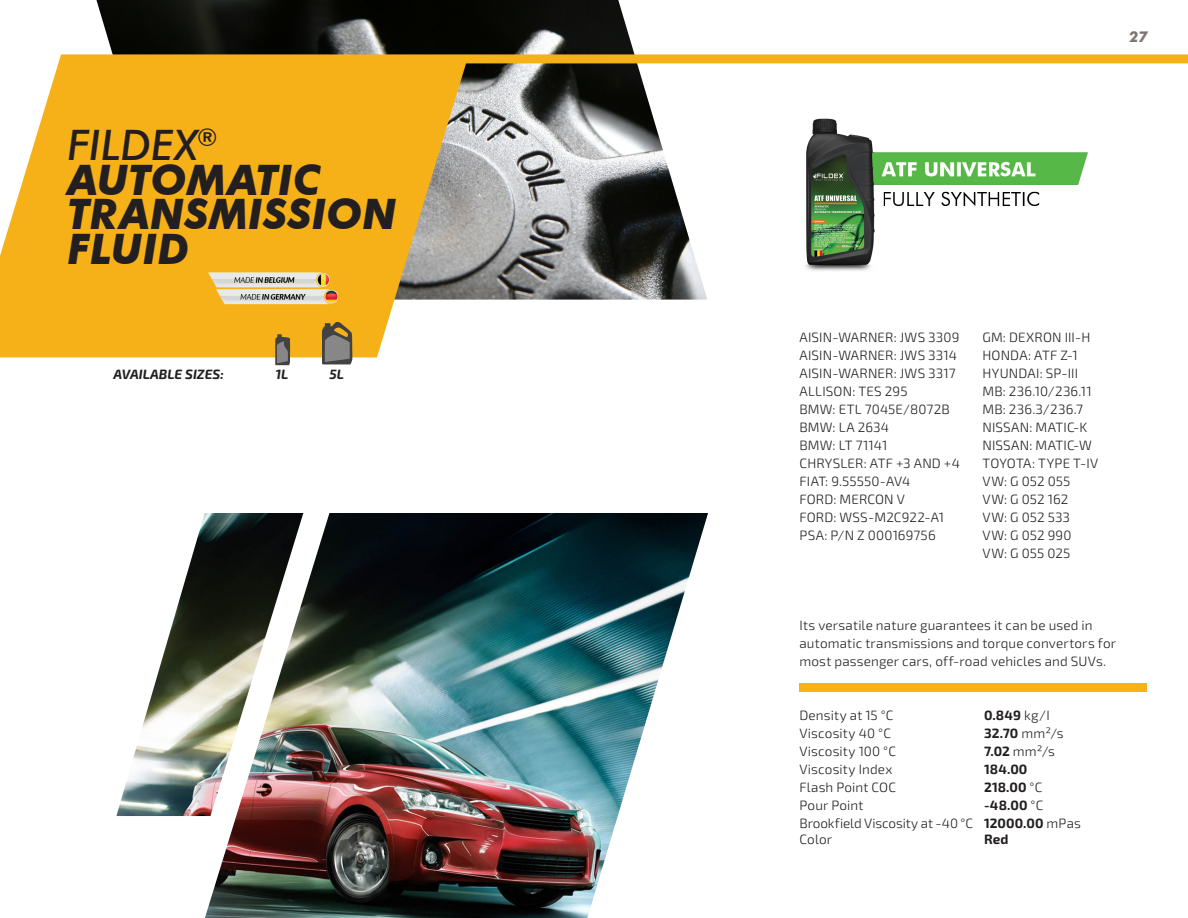
<style>
.page{position:relative;width:1188px;height:918px;background:#fff}
.page>*{position:absolute;margin:0;border:0;box-sizing:border-box;transform-origin:0 0}
.t1{font:italic 700 42px/34.5px "Futura BT";color:#231f20}
.t2{font:italic 700 15px "Futura BT";color:#7f7674}
.t3{font:300 13.5px/18px "Exo 2";letter-spacing:.01em;color:#231f20}
.t4{font:700 13.5px "Exo 2";letter-spacing:.01em;color:#231f20}
.t5{font:italic 700 13.5px "Exo 2";color:#231f20}
.s1{font-weight:500}
.s2{font-weight:300}
.s3{font-weight:700}
</style>
<div class="page">
<img style="left:96px;top:0;width:539px;height:54px">
<img style="left:205px;top:513px;width:503px;height:405px">
<svg style="left:0;top:54px;width:1188px;height:303px"></svg>
<img style="left:782px;top:113px;width:324px;height:162px">
<div style="left:800px;top:683px;width:348px;height:9px;background:#fbb017"></div>
<svg style="left:275px;top:334px;width:15px;height:31px"></svg>
<svg style="left:322px;top:322px;width:30px;height:42px"></svg>
<img style="left:116px;top:513px;width:187px;height:303px">
<img style="left:208px;top:267px;width:131px;height:41px">
<h1 class="t1" style="left:67px;top:128px;width:331px"><span class="s1">FILDEX</span><sup>®<br></sup>AUTOMATIC<br>TRANSMISSION<br>FLUID</h1>
<p class="t5" style="left:113px;top:366px;width:112px">AVAILABLE SIZES:</p>
<p class="t5" style="left:275px;top:366px;width:14px">1L</p>
<p class="t5" style="left:329px;top:366px;width:16px">5L</p>
<p class="t2" style="left:1129px;top:28px;width:20px">27</p>
<p class="t3" style="left:800px;top:329px;width:162px">AISIN-WARNER: JWS 3309<br>AISIN-WARNER: JWS 3314<br>AISIN-WARNER: JWS 3317<br>ALLISON: TES 295<br>BMW: ETL 7045E/8072B<br>BMW: LA 2634<br>BMW: LT 71141<br>CHRYSLER: ATF +3 AND +4<br>FIAT: 9.55550-AV4<br>FORD: MERCON V<br>FORD: WSS-M2C922-A1<br>PSA: P/N Z 000169756</p>
<p class="t3" style="left:983px;top:328px;width:117px">GM: DEXRON III-H<br>HONDA: ATF Z-1<br>HYUNDAI: SP-III<br>MB: 236.10/236.11<br>MB: 236.3/236.7<br>NISSAN: MATIC-K<br>NISSAN: MATIC-W<br>TOYOTA: TYPE T-IV<br>VW: G 052 055<br>VW: G 052 162<br>VW: G 052 533<br>VW: G 052 990<br>VW: G 055 025</p>
<p class="t3" style="left:800px;top:617px;width:318px">Its versatile nature guarantees it can be used in automatic transmissions and torque convertors for most passenger cars, off-road vehicles and SUVs.</p>
<p class="t3" style="left:800px;top:707px;width:96px">Density at 15 °C</p>
<p class="t4" style="left:984px;top:707px;width:67px">0.849 <span class="s2">kg/I</span></p>
<p class="t3" style="left:800px;top:725px;width:93px">Viscosity 40 °C</p>
<p class="t4" style="left:984px;top:725px;width:81px">32.70 <span class="s2">mm²/s</span></p>
<p class="t3" style="left:800px;top:743px;width:98px">Viscosity 100 °C</p>
<p class="t3" style="left:984px;top:743px;width:73px"><span class="s3">7.02</span> mm²/s</p>
<p class="t3" style="left:800px;top:761px;width:95px">Viscosity Index</p>
<p class="t4" style="left:984px;top:761px;width:45px">184.00</p>
<p class="t3" style="left:800px;top:779px;width:98px">Flash Point COC</p>
<p class="t4" style="left:984px;top:779px;width:60px">218.00 <span class="s2">°C</span></p>
<p class="t3" style="left:800px;top:797px;width:65px">Pour Point</p>
<p class="t3" style="left:800px;top:797px;width:283px;text-indent:184px"><span class="s3">-48.00</span> °C<br>Brookfield Viscosity at -40 °C <span class="s3">12000.00</span> mPas</p>
<p class="t3" style="left:800px;top:831px;width:34px">Color</p>
<p class="t4" style="left:984px;top:831px;width:26px">Red</p>
</div>
